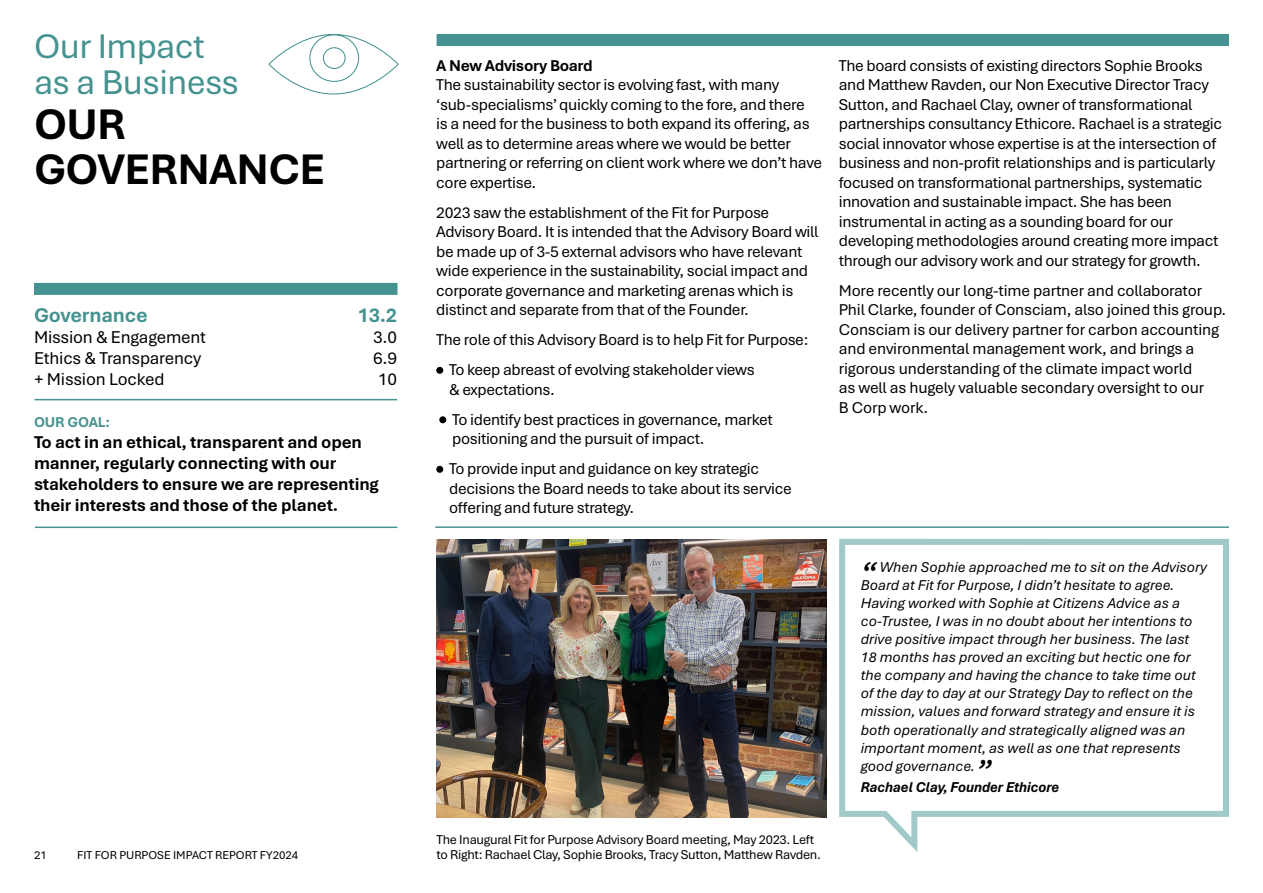
<style>
.page{position:relative;width:1263px;height:893px;background:#fff}
.page>*{position:absolute;margin:0;border:0;box-sizing:border-box;transform-origin:0 0}
.t1{font:700 45px/45px "Aptos";letter-spacing:-.015em;color:#000}
.t2{font:36px/36px "Aptos";letter-spacing:-.015em;color:#449390}
.t3{font:italic 36px "Aptos";color:#000}
.t4{font:700 21px "Aptos";letter-spacing:-.01em;color:#449390}
.t5{font:700 18px/21px "Aptos";letter-spacing:-.01em;color:#000}
.t6{font:18px "Aptos";letter-spacing:-.01em;color:#000}
.t7{font:16.5px/19.5px "Aptos";letter-spacing:-.02em;color:#000}
.t8{font:700 16.5px "Aptos";letter-spacing:-.02em;color:#000}
.t9{font:italic 15px/18px "Aptos";color:#000}
.t10{font:italic 700 15px "Aptos Display";color:#000}
.t11{font:700 15px "Aptos";letter-spacing:-.01em;color:#449390}
.t12{font:13.5px/15px "Aptos";letter-spacing:-.02em;color:#000}
.t13{font:12px "Aptos";color:#000}
</style>
<div class="page">
<div style="left:436px;top:367px;width:7px;height:7px;background:#000;border-radius:50%"></div>
<div style="left:439px;top:416px;width:7px;height:7px;background:#000;border-radius:50%"></div>
<div style="left:436px;top:466px;width:7px;height:7px;background:#000;border-radius:50%"></div>
<div style="left:437px;top:34px;width:792px;height:12px;background:#449390"></div>
<svg style="left:268px;top:34px;width:131px;height:61px"></svg>
<hr style="left:435px;top:526px;width:794px;height:2px;background:#449390">
<div style="left:34px;top:283px;width:363px;height:12px;background:#449390"></div>
<hr style="left:34px;top:399px;width:363px;height:1px;background:#449390">
<hr style="left:35px;top:527px;width:362px;height:1px;background:#449390">
<img style="left:437px;top:539px;width:389px;height:278px">
<svg style="left:839px;top:538px;width:390px;height:314px"></svg>
<p class="t2" style="left:34px;top:26px;width:206px">Our Impact as a Business</p>
<p class="t1" style="left:34px;top:100px;width:293px">OUR<br>GOVERNANCE</p>
<p class="t4" style="left:34px;top:301px;width:115px">Governance</p>
<p class="t4" style="left:358px;top:301px;width:41px">13.2</p>
<p class="t6" style="left:34px;top:325px;width:174px">Mission &amp; Engagement</p>
<p class="t6" style="left:373px;top:325px;width:26px">3.0</p>
<p class="t6" style="left:34px;top:346px;width:169px">Ethics &amp; Transparency</p>
<p class="t6" style="left:373px;top:346px;width:26px">6.9</p>
<p class="t6" style="left:34px;top:367px;width:132px">+ Mission Locked</p>
<p class="t6" style="left:378px;top:367px;width:21px">10</p>
<p class="t11" style="left:34px;top:412px;width:77px">OUR GOAL:</p>
<p class="t5" style="left:34px;top:431px;width:346px">To act in an ethical, transparent and open manner, regularly connecting with our stakeholders to ensure we are representing their interests and those of the planet.</p>
<p class="t13" style="left:34px;top:847px;width:14px">21</p>
<p class="t13" style="left:77px;top:847px;width:223px">FIT FOR PURPOSE IMPACT REPORT FY2024</p>
<p class="t8" style="left:436px;top:54px;width:158px">A New Advisory Board</p>
<p class="t7" style="left:436px;top:74px;width:387px">The sustainability sector is evolving fast, with many ‘sub-specialisms’ quickly coming to the fore, and there<br>is a need for the business to both expand its offering, as well as to determine areas where we would be better partnering or referring on client work where we don’t have core expertise.</p>
<p class="t7" style="left:436px;top:202px;width:384px">2023 saw the establishment of the Fit for Purpose Advisory Board. It is intended that the Advisory Board will be made up of 3-5 external advisors who have relevant wide experience in the sustainability, social impact and corporate governance and marketing arenas which is distinct and separate from that of the Founder.</p>
<p class="t7" style="left:436px;top:329px;width:374px">The role of this Advisory Board is to help Fit for Purpose:</p>
<p class="t7" style="left:449px;top:359px;width:307px">To keep abreast of evolving stakeholder views &amp; expectations.</p>
<p class="t7" style="left:452px;top:409px;width:322px">To identify best practices in governance, market positioning and the pursuit of impact.</p>
<p class="t7" style="left:449px;top:458px;width:344px">To provide input and guidance on key strategic decisions the Board needs to take about its service offering and future strategy.</p>
<p class="t7" style="left:839px;top:55px;width:385px">The board consists of existing directors Sophie Brooks and Matthew Ravden, our Non Executive Director Tracy Sutton, and Rachael Clay, owner of transformational partnerships consultancy Ethicore. Rachael is a strategic social innovator whose expertise is at the intersection of business and non-profit relationships and is particularly focused on transformational partnerships, systematic innovation and sustainable impact. She has been instrumental in acting as a sounding board for our developing methodologies around creating more impact through our advisory work and our strategy for growth.</p>
<p class="t7" style="left:839px;top:280px;width:389px">More recently our long-time partner and collaborator Phil Clarke, founder of Consciam, also joined this group.<br>Consciam is our delivery partner for carbon accounting and environmental management work, and brings a rigorous understanding of the climate impact world<br>as well as hugely valuable secondary oversight to our<br>B Corp work.</p>
<p class="t12" style="left:437px;top:832px;width:386px">The Inaugural Fit for Purpose Advisory Board meeting, May 2023. Left to Right: Rachael Clay, Sophie Brooks, Tracy Sutton, Matthew Ravden.</p>
<p class="t3" style="left:861px;top:550px;width:18px">“</p>
<p class="t9" style="left:861px;top:558px;width:348px;text-indent:19px">When Sophie approached me to sit on the Advisory Board at Fit for Purpose, I didn’t hesitate to agree.<br>Having worked with Sophie at Citizens Advice as a co-Trustee, I was in no doubt about her intentions to drive positive impact through her business. The last 18 months has proved an exciting but hectic one for the company and having the chance to take time out of the day to day at our Strategy Day to reflect on the mission, values and forward strategy and ensure it is both operationally and strategically aligned was an important moment, as well as one that represents good governance.</p>
<p class="t3" style="left:975px;top:748px;width:18px">”</p>
<p class="t10" style="left:861px;top:777px;width:200px">Rachael Clay, Founder Ethicore</p>
</div>
